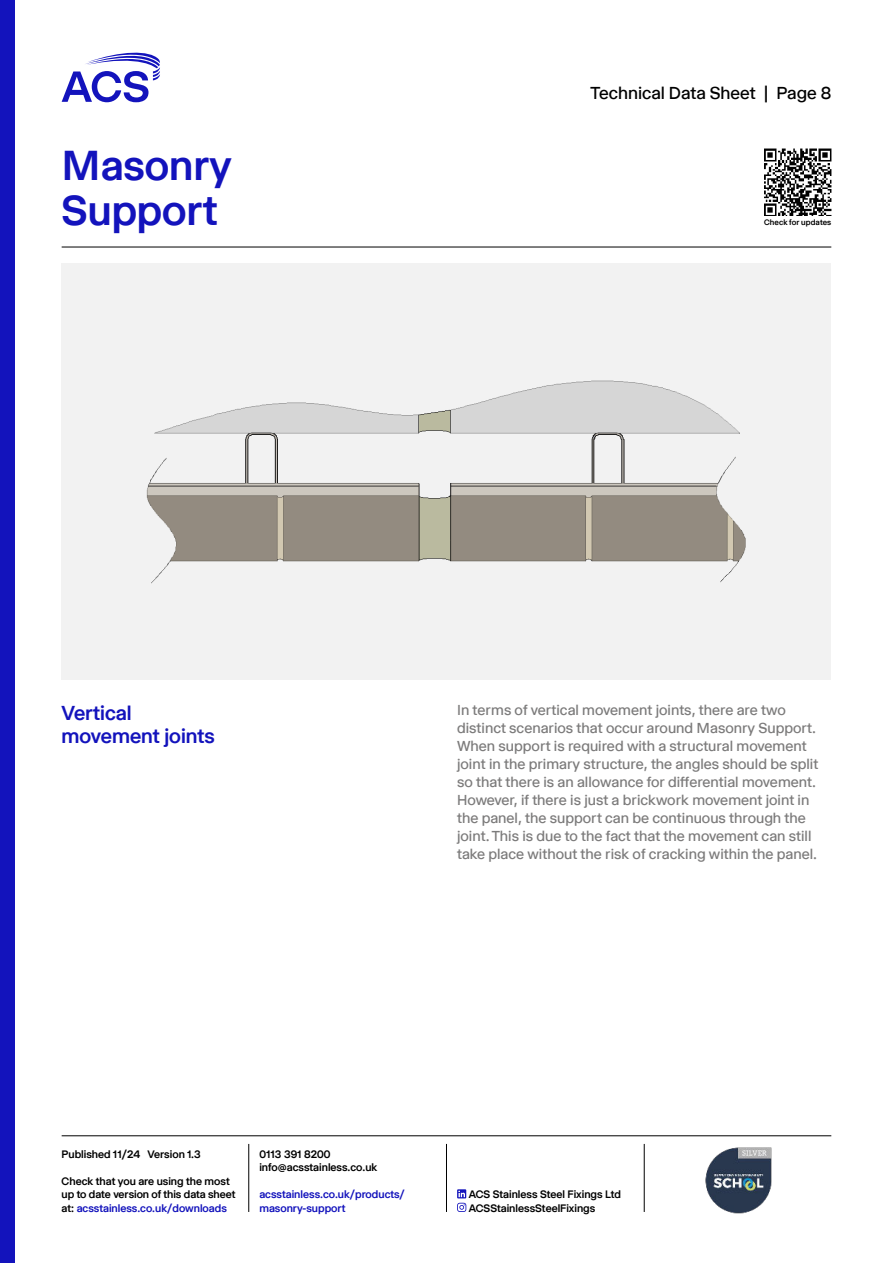
<style>
.page{position:relative;width:893px;height:1263px;background:#fff}
.page>*{position:absolute;margin:0;border:0;box-sizing:border-box;transform-origin:0 0}
.t1{font:500 43.5px/45px "Selecta";color:#1313bc}
.t2{font:500 21px/22.5px "Selecta";color:#1313bc}
.t3{font:18px "Selecta";color:#000}
.t4{font:15px/18px "Selecta";color:#7c7b7b}
.t5{font:500 11.25px/13.5px "Selecta";color:#000}
.t6{font:500 11.25px/13.5px "Selecta";color:#1313bc}
.t7{font:500 8.25px "Selecta";letter-spacing:.01em;color:#000}
.s1{color:#1313bc}
</style>
<div class="page">
<hr style="left:62px;top:247px;width:769px;height:1px;background:#000">
<div style="left:0;top:0;width:15px;height:1263px;background:#1313bc"></div>
<svg style="left:457px;top:1189px;width:9px;height:9px"></svg>
<svg style="left:458px;top:1190px;width:7px;height:7px"></svg>
<svg style="left:457px;top:1203px;width:9px;height:9px"></svg>
<hr style="left:62px;top:1135px;width:769px;height:1px;background:#000">
<hr style="left:248px;top:1144px;width:1px;height:68px;background:#000">
<hr style="left:446px;top:1144px;width:1px;height:68px;background:#000">
<hr style="left:644px;top:1144px;width:1px;height:68px;background:#000">
<img style="left:705px;top:1147px;width:66px;height:66px">
<img style="left:764px;top:149px;width:67px;height:67px">
<svg style="left:62px;top:52px;width:98px;height:50px"></svg>
<div style="left:62px;top:264px;width:769px;height:416px;background:#f2f2f2"></div>
<img style="left:146px;top:380px;width:600px;height:204px">
<h1 class="t1" style="left:62px;top:145px;width:172px">Masonry<br>Support</h1>
<p class="t3" style="left:590px;top:86px;width:242px">Technical Data Sheet | Page 8</p>
<p class="t7" style="left:764px;top:219px;width:69px">Check for updates</p>
<h2 class="t2" style="left:62px;top:704px;width:155px">Vertical movement joints</h2>
<p class="t4" style="left:457px;top:702px;width:363px">In terms of vertical movement joints, there are two distinct scenarios that occur around Masonry Support.<br>When support is required with a structural movement joint in the primary structure, the angles should be split so that there is an allowance for differential movement.<br>However, if there is just a brickwork movement joint in the panel, the support can be continuous through the joint. This is due to the fact that the movement can still take place without the risk of cracking within the panel.</p>
<p class="t5" style="left:62px;top:1148px;width:141px">Published 11/24 Version 1.3</p>
<p class="t5" style="left:62px;top:1175px;width:175px">Check that you are using the most up to date version of this data sheet at: <span class="s1">acsstainless.co.uk/downloads</span></p>
<p class="t5" style="left:259px;top:1148px;width:120px">0113 391 8200 info@acsstainless.co.uk</p>
<p class="t6" style="left:259px;top:1188px;width:147px">acsstainless.co.uk/products/ masonry-support</p>
<p class="t5" style="left:469px;top:1189px;width:154px">ACS Stainless Steel Fixings Ltd<br>ACSStainlessSteelFixings</p>
</div>
